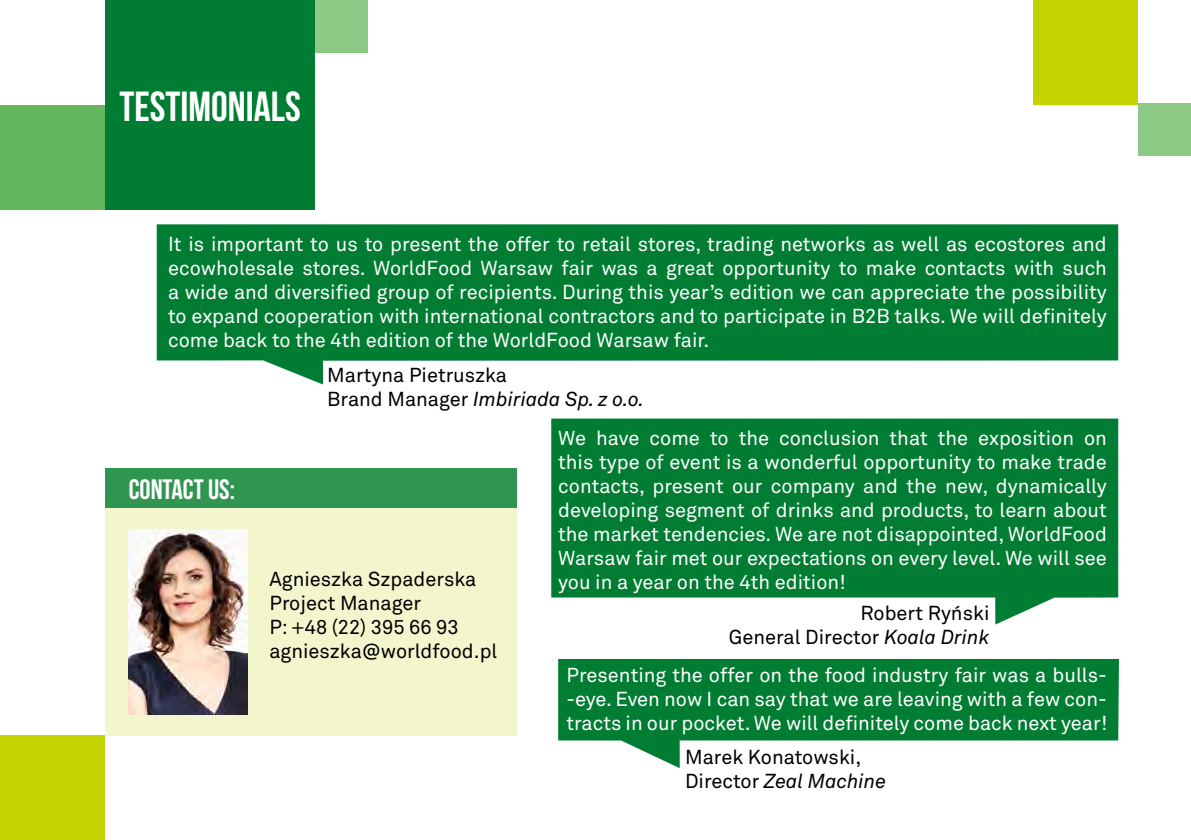
<style>
.page{position:relative;width:1191px;height:840px;background:#fff}
.page>*{position:absolute;margin:0;border:0;box-sizing:border-box;transform-origin:0 0}
.t1{font:700 42px "Bebas Neue";color:#fff}
.t2{font:700 28px "Bebas Neue";color:#fff}
.t3{font:20px/24px "Akkurat Pro";color:#fff;text-align:justify}
.t4{font:20px/24px "Akkurat Pro";color:#000}
.s1{font-style:italic}
</style>
<div class="page">
<div style="left:105px;top:468px;width:412px;height:267px;background:#f3f6cd"></div>
<svg style="left:551px;top:418px;width:567px;height:206px;background:#1f8d4b"></svg>
<svg style="left:157px;top:224px;width:961px;height:160px;background:#248f4f"></svg>
<svg style="left:558px;top:658px;width:561px;height:109px;fill:#007d32"></svg>
<img style="left:129px;top:529px;width:119px;height:185px">
<div style="left:1033px;top:0;width:105px;height:105px;background:#c3d200"></div>
<div style="left:1138px;top:103px;width:53px;height:53px;background:#8bc985"></div>
<div style="left:105px;top:0;width:210px;height:210px;background:#007d32"></div>
<div style="left:0;top:105px;width:105px;height:105px;background:#65b75d"></div>
<div style="left:315px;top:0;width:53px;height:53px;background:#8bc985"></div>
<div style="left:0;top:735px;width:105px;height:104px;background:#c3d200"></div>
<div style="left:105px;top:468px;width:412px;height:39px;background:#309551"></div>
<h1 class="t1" style="left:119px;top:83px;width:183px">TESTIMONIALS</h1>
<p class="t3" style="left:168px;top:233px;width:940px">It is important to us to present the offer to retail stores, trading networks as well as ecostores and ecowholesale stores. WorldFood Warsaw fair was a great opportunity to make contacts with such a wide and diversified group of recipients. During this year’s edition we can appreciate the possibility to expand cooperation with international contractors and to participate in B2B talks. We will definitely come back to the 4th edition of the WorldFood Warsaw fair.</p>
<h2 class="t2" style="left:129px;top:473px;width:108px">CONTACT US:</h2>
<p class="t4" style="left:327px;top:363px;width:318px">Martyna Pietruszka<br>Brand Manager <span class="s1">Imbiriada Sp. z o.o.</span></p>
<p class="t3" style="left:558px;top:426px;width:550px">We have come to the conclusion that the exposition on this type of event is a wonderful opportunity to make trade contacts, present our company and the new, dynamically developing segment of drinks and products, to learn about the market tendencies. We are not disappointed, WorldFood Warsaw fair met our expectations on every level. We will see you in a year on the 4th edition!</p>
<p class="t4" style="left:729px;top:601px;width:262px;text-align:right">Robert Ryński<br>General Director <span class="s1">Koala Drink</span></p>
<p class="t3" style="left:566px;top:662px;width:542px">Presenting the offer on the food industry fair was a bulls--eye. Even now I can say that we are leaving with a few con&shy;tracts in our pocket. We will definitely come back next year!</p>
<p class="t4" style="left:685px;top:745px;width:202px">Marek Konatowski,<br>Director <span class="s1">Zeal Machine</span></p>
<p class="t4" style="left:269px;top:567px;width:229px">Agnieszka Szpaderska<br>Project Manager<br>P: +48 (22) 395 66 93 agnieszka@worldfood.pl</p>
</div>
